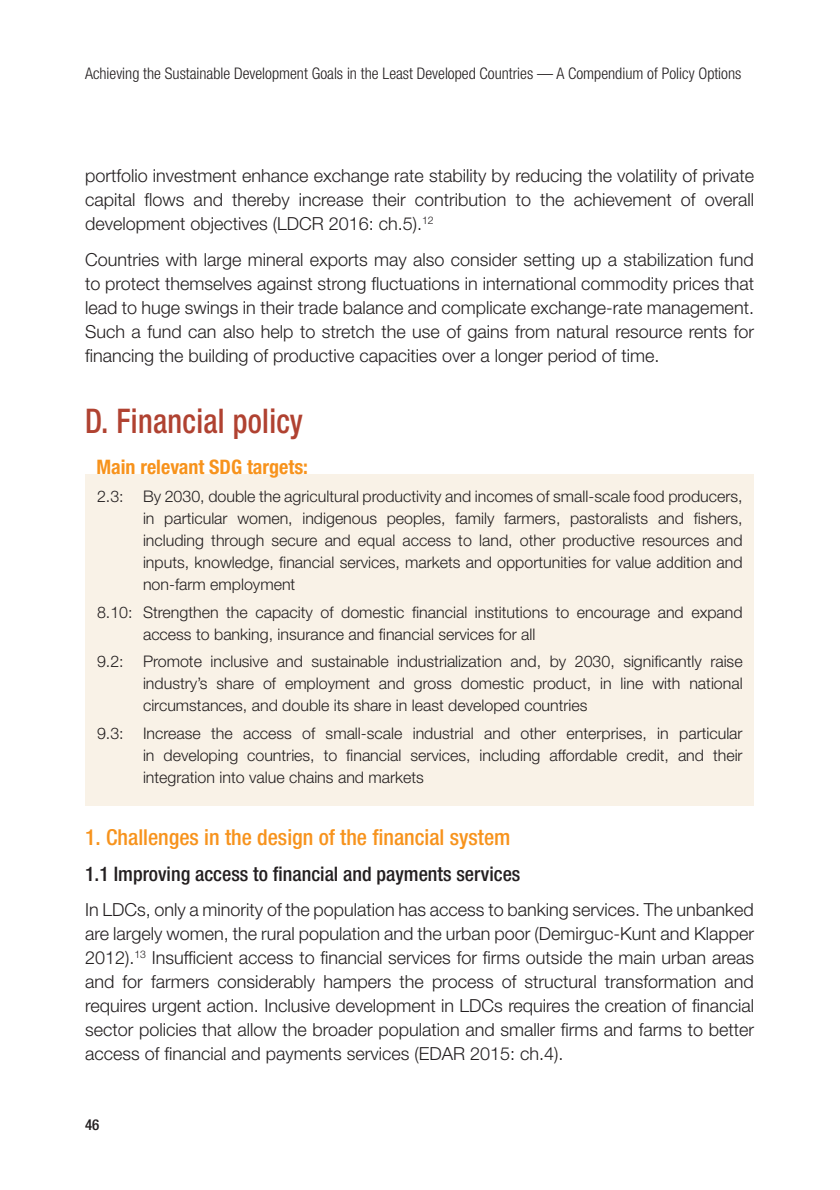
<style>
.page{position:relative;width:840px;height:1190px;background:#fff}
.page>*{position:absolute;margin:0;border:0;box-sizing:border-box;transform-origin:0 0}
.t1{font:500 condensed 34px "Helvetica Neue LT Std";letter-spacing:.01em;color:#b04231;scale:.9 1}
.t2{font:500 condensed 22px "Helvetica Neue LT Std";color:#f7931d}
.t3{font:500 condensed 20px "Helvetica Neue LT Std";color:#231f20}
.t4{font:700 condensed 20px "Helvetica Neue LT Std";color:#f7931d}
.t5{font:300 18px/24px "Helvetica Neue LT Std";color:#231f20;text-align:justify}
.t6{font:300 16px/22px "Helvetica Neue LT Std";color:#231f20;text-align:justify}
.t7{font:300 condensed 16px "Helvetica Neue LT Std";color:#231f20}
.t8{font:500 condensed 15px "Helvetica Neue LT Std";color:#231f20}
</style>
<div class="page">
<div style="left:85px;top:474px;width:669px;height:332px;background:#f9f2e7"></div>
<p class="t7" style="left:85px;top:67px;width:658px">Achieving the Sustainable Development Goals in the Least Developed Countries — A Compendium of Policy Options</p>
<p class="t5" style="left:85px;top:166px;width:671px">portfolio investment enhance exchange rate stability by reducing the volatility of private capital flows and thereby increase their contribution to the achievement of overall development objectives (LDCR 2016: ch.5).<sup>12</sup></p>
<p class="t5" style="left:85px;top:249px;width:671px">Countries with large mineral exports may also consider setting up a stabilization fund to protect themselves against strong fluctuations in international commodity prices that lead to huge swings in their trade balance and complicate exchange-rate management.<br>Such a fund can also help to stretch the use of gains from natural resource rents for financing the building of productive capacities over a longer period of time.</p>
<h1 class="t1" style="left:85px;top:409px;width:243px">D. Financial policy</h1>
<p class="t4" style="left:96px;top:460px;width:213px">Main relevant SDG targets:</p>
<p class="t6" style="left:143px;top:487px;width:601px;text-indent:-46px">2.3: By 2030, double the agricultural productivity and incomes of small-scale food producers, in particular women, indigenous peoples, family farmers, pastoralists and fishers, including through secure and equal access to land, other productive resources and inputs, knowledge, financial services, markets and opportunities for value addition and non-farm employment</p>
<p class="t6" style="left:143px;top:602px;width:601px;text-indent:-46px">8.10: Strengthen the capacity of domestic financial institutions to encourage and expand access to banking, insurance and financial services for all</p>
<p class="t6" style="left:143px;top:652px;width:601px;text-indent:-46px">9.2: Promote inclusive and sustainable industrialization and, by 2030, significantly raise industry’s share of employment and gross domestic product, in line with national circumstances, and double its share in least developed countries</p>
<p class="t6" style="left:143px;top:724px;width:601px;text-indent:-46px">9.3: Increase the access of small-scale industrial and other enterprises, in particular in developing countries, to financial services, including affordable credit, and their integration into value chains and markets</p>
<p class="t2" style="left:85px;top:830px;width:427px">1. Challenges in the design of the financial system</p>
<p class="t3" style="left:85px;top:866px;width:437px">1.1 Improving access to financial and payments services</p>
<p class="t5" style="left:85px;top:899px;width:671px">In LDCs, only a minority of the population has access to banking services. The unbanked are largely women, the rural population and the urban poor (Demirguc-Kunt and Klapper 2012).<sup>13</sup> Insufficient access to financial services for firms outside the main urban areas and for farmers considerably hampers the process of structural transformation and requires urgent action. Inclusive development in LDCs requires the creation of financial sector policies that allow the broader population and smaller firms and farms to better access of financial and payments services (EDAR 2015: ch.4).</p>
<p class="t8" style="left:85px;top:1119px;width:16px">46</p>
</div>
